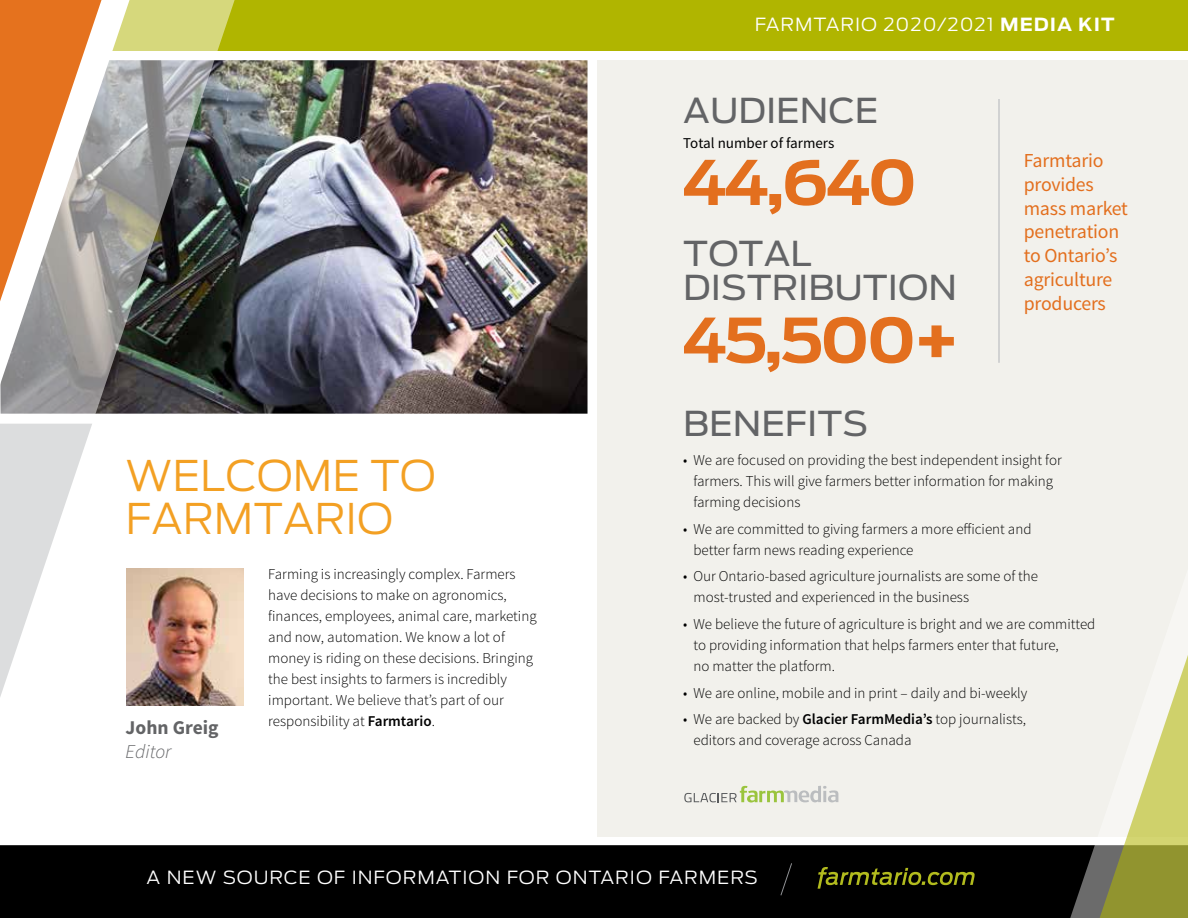
<style>
.page{position:relative;width:1188px;height:918px;background:#fff}
.page>*{position:absolute;margin:0;border:0;box-sizing:border-box;transform-origin:0 0}
.t1{font:700 60.9px "Antenna";letter-spacing:-.05em;color:#e36f1e;scale:1.06 1}
.t2{font:300 42px/43.5px "Antenna";color:#f3a023}
.t3{font:34.05px/34.5px "Antenna";color:#636466;scale:1.06 1}
.t4{font:19.8px/23.7px "Source Sans Pro";letter-spacing:-.01em;color:#e36f1e}
.t5{font:700 19.5px "Source Sans Pro";color:#636466}
.t6{font:italic 300 19.5px "Source Sans Pro";color:#636466}
.t7{font:300 18px "Antenna";letter-spacing:.05em;color:#fff;scale:1.06 1}
.t8{font:300 15px/21px "Source Sans Pro";color:#000}
.t9{font:15px "Source Sans Pro";color:#000}
.s1{font-weight:700}
.s2{font-weight:600}
</style>
<div class="page">
<div style="left:0;top:841px;width:1188px;height:77px;background:#000"></div>
<div style="left:0;top:836px;width:1188px;height:9px;background:#fff"></div>
<svg style="left:818px;top:867px;width:157px;height:22px"></svg>
<svg style="left:780px;top:863px;width:12px;height:32px"></svg>
<div style="left:597px;top:60px;width:591px;height:777px;background:#f2f1ec"></div>
<img style="left:244px;top:60px;width:344px;height:354px">
<div style="left:0;top:0;width:1188px;height:50px;background:#b0b500"></div>
<img style="left:0;top:0;width:244px;height:424px">
<svg style="left:0;top:0;width:130px;height:385px;background:#a7a7a5"></svg>
<svg style="left:0;top:424px;width:92px;height:273px"></svg>
<svg style="left:1060px;top:845px;width:31px;height:73px"></svg>
<svg style="left:1091px;top:655px;width:97px;height:263px"></svg>
<svg style="left:0;top:0;width:102px;height:301px"></svg>
<img style="left:126px;top:568px;width:118px;height:137px">
<svg style="left:684px;top:786px;width:154px;height:17px"></svg>
<hr style="left:998px;top:99px;width:2px;height:264px;background:#c7c8ca">
<p class="t7" style="left:755px;top:14px;width:341px">FARMTARIO 2020/2021 <span class="s1">MEDIA KIT</span></p>
<h3 class="t3" style="left:683px;top:93px;width:186px">AUDIENCE</h3>
<h2 class="t2" style="left:126px;top:454px;width:312px">WELCOME TO<br>FARMTARIO</h2>
<h3 class="t5" style="left:126px;top:715px;width:94px">John Greig</h3>
<h3 class="t6" style="left:126px;top:740px;width:47px">Editor</h3>
<p class="t8" style="left:268px;top:564px;width:270px">Farming is increasingly complex. Farmers have decisions to make on agronomics, finances, employees, animal care, marketing and now, automation. We know a lot of money is riding on these decisions. Bringing the best insights to farmers is incredibly important. We believe that’s part of our responsibility at <span class="s2">Farmtario</span>.</p>
<p class="t9" style="left:683px;top:133px;width:153px">Total number of farmers</p>
<h1 class="t1" style="left:682px;top:147px;width:224px">44,640</h1>
<h3 class="t3" style="left:683px;top:236px;width:260px">TOTAL<br>DISTRIBUTION</h3>
<h1 class="t1" style="left:682px;top:304px;width:264px">45,500+</h1>
<h3 class="t3" style="left:683px;top:407px;width:176px">BENEFITS</h3>
<h3 class="t4" style="left:1024px;top:149px;width:106px">Farmtario provides mass market penetration to Ontario’s agriculture producers</h3>
<p class="t8" style="left:693px;top:450px;width:370px;text-indent:-10px">• We are focused on providing the best independent insight for farmers. This will give farmers better information for making farming decisions</p>
<p class="t8" style="left:693px;top:518px;width:340px;text-indent:-10px">• We are committed to giving farmers a more efficient and better farm news reading experience</p>
<p class="t8" style="left:693px;top:566px;width:346px;text-indent:-10px">• Our Ontario-based agriculture journalists are some of the most-trusted and experienced in the business</p>
<p class="t8" style="left:693px;top:614px;width:403px;text-indent:-10px">• We believe the future of agriculture is bright and we are committed to providing information that helps farmers enter that future,<br>no matter the platform.</p>
<p class="t8" style="left:683px;top:682px;width:346px">• We are online, mobile and in print – daily and bi-weekly</p>
<p class="t8" style="left:693px;top:709px;width:334px;text-indent:-10px">• We are backed by <span class="s2">Glacier FarmMedia’s</span> top journalists, editors and coverage across Canada</p>
<p class="t7" style="left:147px;top:867px;width:578px">A NEW SOURCE OF INFORMATION FOR ONTARIO FARMERS</p>
</div>
